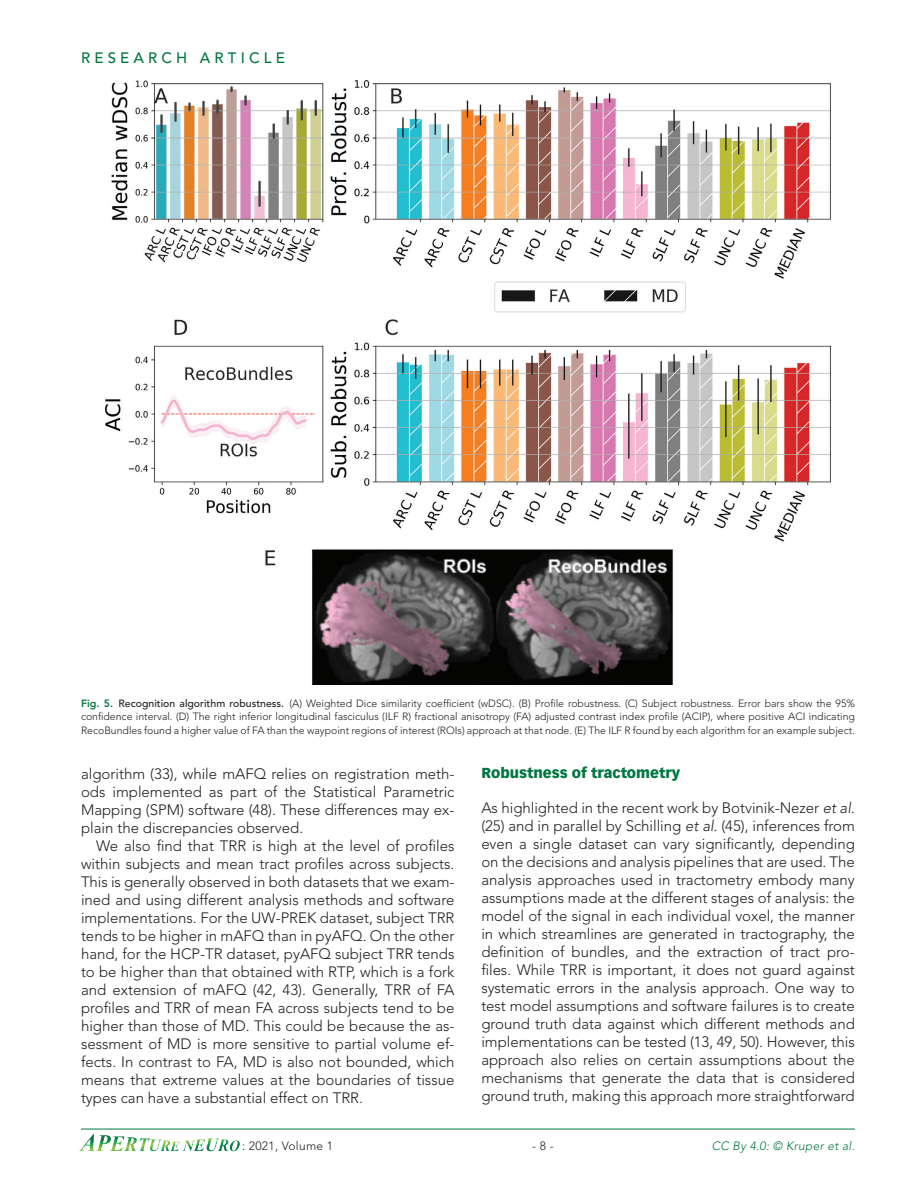
<style>
.page{position:relative;width:918px;height:1188px;background:#fff}
.page>*{position:absolute;margin:0;border:0;box-sizing:border-box;transform-origin:0 0}
.TXT2{font:300 15px/18px "Avenir LT Std";color:#231f20;text-align:justify}
.TXT{font:300 15px/18px "Avenir LT Std";color:#231f20;text-align:justify}
.t1{font:500 15px "Avenir LT Std";color:#007740}
.t2{font:900 14.25px "Vectora LT Std";color:#007740}
.t3{font:italic 300 12px "Avenir LT Std";letter-spacing:.025em;color:#007740}
.t4{font:300 12px "Avenir LT Std";letter-spacing:.025em;color:#231f20}
.FC{font:300 10.5px/13.5px "Avenir LT Std";color:#231f20;text-align:justify}
.s1{font-weight:800;color:#007740}
.s2{font-weight:500}
.s3{font-style:italic}
</style>
<div class="page">
<hr style="left:81px;top:1129px;width:774px;height:1px;background:#007740">
<img style="left:79px;top:1133px;width:161px;height:19px">
<img style="left:105px;top:81px;width:726px;height:603px">
<p class="t1" style="left:81px;top:49px;width:205px">R E S E A R C H A R T I C L E</p>
<p class="FC" style="left:81px;top:696px;width:776px"><span class="s1">Fig. 5.</span> <span class="s2">Recognition algorithm robustness.</span> (A) Weighted Dice similarity coefficient (wDSC). (B) Profile robustness. (C) Subject robustness. Error bars show the 95% confidence interval. (D) The right inferior longitudinal fasciculus (ILF R) fractional anisotropy (FA) adjusted contrast index profile (ACIP), where positive ACI indicating RecoBundles found a higher value of FA than the waypoint regions of interest (ROIs) approach at that node. (E) The ILF R found by each algorithm for an example subject.</p>
<p class="TXT2" style="left:81px;top:764px;width:375px">algorithm (33), while mAFQ relies on registration meth&shy;ods implemented as part of the Statistical Parametric Mapping (SPM) software (48). These differences may ex&shy;plain the discrepancies observed.</p>
<p class="TXT2" style="left:81px;top:836px;width:375px;text-indent:15px">We also find that TRR is high at the level of profiles within subjects and mean tract profiles across subjects.<br>This is generally observed in both datasets that we exam&shy;ined and using different analysis methods and software implementations. For the UW-PREK dataset, subject TRR tends to be higher in mAFQ than in pyAFQ. On the other hand, for the HCP-TR dataset, pyAFQ subject TRR tends to be higher than that obtained with RTP, which is a fork and extension of mAFQ (42, 43). Generally, TRR of FA profiles and TRR of mean FA across subjects tend to be higher than those of MD. This could be because the as&shy;sessment of MD is more sensitive to partial volume ef&shy;fects. In contrast to FA, MD is also not bounded, which means that extreme values at the boundaries of tissue types can have a substantial effect on TRR.</p>
<h2 class="t2" style="left:481px;top:764px;width:200px">Robustness of tractometry</h2>
<p class="TXT" style="left:481px;top:799px;width:375px">As highlighted in the recent work by Botvinik-Nezer <span class="s3">et al. </span>(25) and in parallel by Schilling <span class="s3">et al.</span> (45), inferences from even a single dataset can vary significantly, depending on the decisions and analysis pipelines that are used. The analysis approaches used in tractometry embody many assumptions made at the different stages of analysis: the model of the signal in each individual voxel, the manner in which streamlines are generated in tractography, the definition of bundles, and the extraction of tract pro&shy;files. While TRR is important, it does not guard against systematic errors in the analysis approach. One way to test model assumptions and software failures is to create ground truth data against which different methods and implementations can be tested (13, 49, 50). However, this approach also relies on certain assumptions about the mechanisms that generate the data that is considered ground truth, making this approach more straightforward</p>
<p class="t4" style="left:242px;top:1139px;width:93px">: 2021, Volume 1</p>
<p class="t4" style="left:532px;top:1139px;width:23px">- 8 -</p>
<p class="t3" style="left:712px;top:1139px;width:145px">CC By 4.0: © Kruper et al.</p>
</div>
